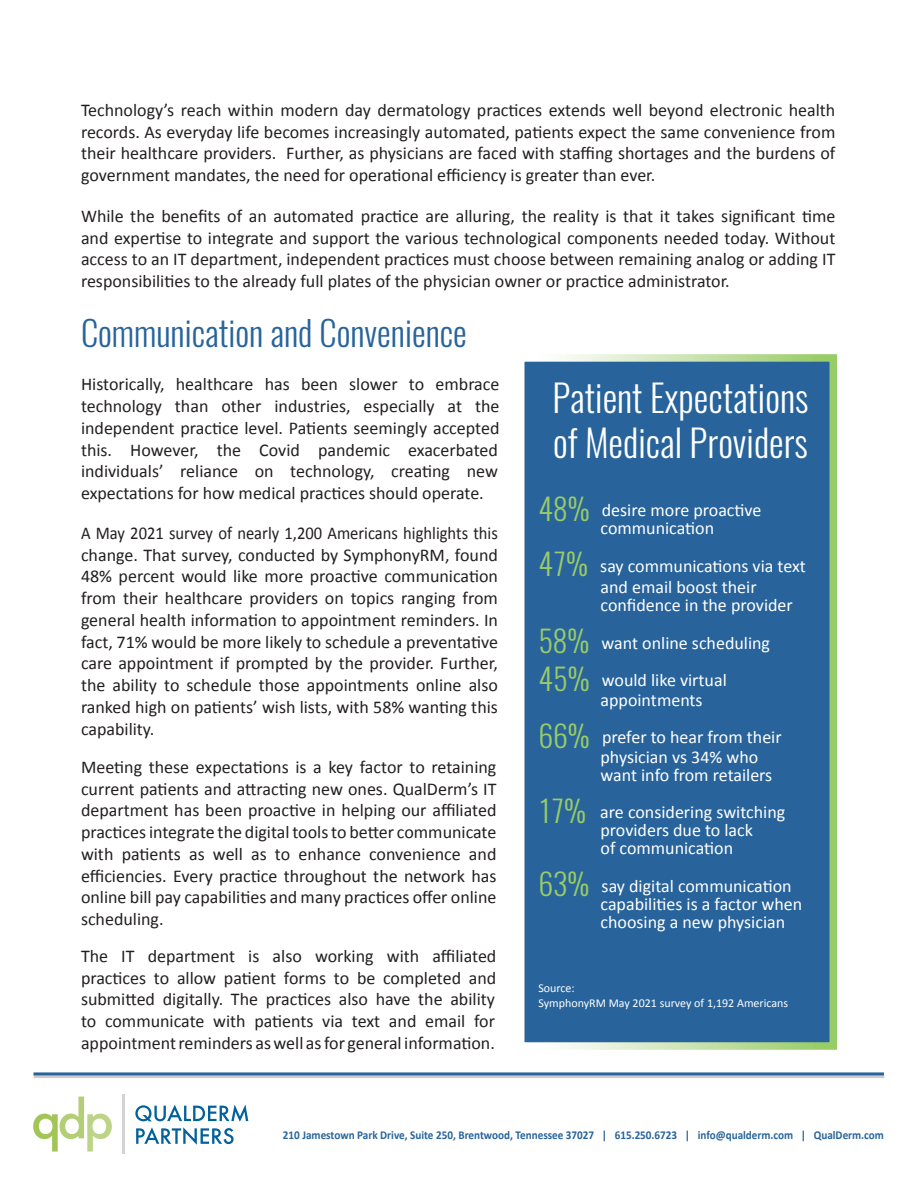
<style>
.page{position:relative;width:918px;height:1188px;background:#fff}
.page>*{position:absolute;margin:0;border:0;box-sizing:border-box;transform-origin:0 0}
.t1{font:300 37.5px/45px "Oswald";color:#fff}
.t2{font:300 34.5px "Oswald";color:#28649b}
.t3{font:18px/21.8px "Calibri";color:#231f20;text-align:justify}
.t4{font:18px/21.8px "Calibri";color:#231f20;text-align:justify;scale:.92 1}
.t5{font:18px/18px "Calibri";color:#fff}
.t6{font:700 12px "Calibri";color:#28649b;scale:.93 1}
.t7{font:12px/14.4px "Calibri";color:#fff}
.s1{font-family:"Oswald";font-weight:300;font-size:30px;color:#9c6}
</style>
<div class="page">
<hr style="left:34px;top:1075px;width:850px;height:3px;background:#ccc">
<hr style="left:33px;top:1072px;width:851px;height:3px;background:#28649b">
<svg style="left:135px;top:1104px;width:113px;height:41px"></svg>
<svg style="left:33px;top:1097px;width:79px;height:55px"></svg>
<hr style="left:122px;top:1094px;width:3px;height:60px;background:#d1d3d4">
<div style="left:521px;top:358px;width:312px;height:688px;background:#28649b"></div>
<div style="left:517px;top:354px;width:320px;height:696px;border:8px solid #fff"></div>
<p class="t3" style="left:81px;top:98px;width:756px">Technology’s reach within modern day dermatology practices extends well beyond electronic health records. As everyday life becomes increasingly automated, patients expect the same convenience from their healthcare providers. Further, as physicians are faced with staffing shortages and the burdens of government mandates, the need for operational efficiency is greater than ever.</p>
<p class="t3" style="left:81px;top:204px;width:756px">While the benefits of an automated practice are alluring, the reality is that it takes significant time and expertise to integrate and support the various technological components needed today. Without access to an IT department, independent practices must choose between remaining analog or adding IT responsibilities to the already full plates of the physician owner or practice administrator.</p>
<h2 class="t2" style="left:81px;top:310px;width:387px">Communication and Convenience</h2>
<p class="t3" style="left:81px;top:373px;width:420px">Historically, healthcare has been slower to embrace technology than other industries, especially at the independent practice level. Patients seemingly accepted this. However, the Covid pandemic exacerbated individuals’ reliance on technology, creating new expectations for how medical practices should operate.</p>
<p class="t4" style="left:81px;top:521px;width:455px">A May 2021 survey of nearly 1,200 Americans highlights this change. That survey, conducted by SymphonyRM, found 48% percent would like more proactive communication from their healthcare providers on topics ranging from general health information to appointment reminders. In fact, 71% would be more likely to schedule a preventative care appointment if prompted by the provider. Further, the ability to schedule those appointments online also ranked high on patients’ wish lists, with 58% wanting this capability.</p>
<p class="t3" style="left:81px;top:755px;width:417px">Meeting these expectations is a key factor to retaining current patients and attracting new ones. QualDerm’s IT department has been proactive in helping our affiliated practices integrate the digital tools to better communicate with patients as well as to enhance convenience and efficiencies. Every practice throughout the network has online bill pay capabilities and many practices offer online scheduling.</p>
<p class="t3" style="left:81px;top:944px;width:417px">The IT department is also working with affiliated practices to allow patient forms to be completed and submitted digitally. The practices also have the ability to communicate with patients via text and email for appointment reminders as well as for general information.</p>
<h1 class="t1" style="left:553px;top:379px;width:257px">Patient Expectations of Medical Providers</h1>
<p class="t5" style="left:601px;top:500px;width:163px;text-indent:-62px"><span class="s1">48%</span> desire more proactive communication</p>
<p class="t5" style="left:601px;top:554px;width:207px;line-height:21.6px;text-indent:-62px"><span class="s1">47%</span> say communications via text and email boost their</p>
<p class="t5" style="left:538px;top:586px;width:256px;line-height:37.5px;text-indent:62px">confidence in the provider<br><span class="s1">58%</span> want online scheduling<br><span class="s1">45%</span> would like virtual</p>
<p class="t5" style="left:538px;top:682px;width:245px;line-height:37.5px;text-indent:62px">appointments<br><span class="s1">66%</span> prefer to hear from their</p>
<p class="t5" style="left:601px;top:749px;width:173px">physician vs 34% who want info from retailers</p>
<p class="t5" style="left:601px;top:805px;width:186px;text-indent:-62px"><span class="s1">17%</span> are considering switching providers due to lack<br>of communication</p>
<p class="t5" style="left:601px;top:876px;width:203px;text-indent:-62px"><span class="s1">63%</span> say digital communication capabilities is a factor when choosing a new physician</p>
<p class="t7" style="left:538px;top:981px;width:251px">Source:<br>SymphonyRM May 2021 survey of 1,192 Americans</p>
<p class="t6" style="left:283px;top:1131px;width:648px">210 Jamestown Park Drive, Suite 250, Brentwood, Tennessee 37027 | 615.250.6723 | info@qualderm.com | QualDerm.com</p>
</div>
